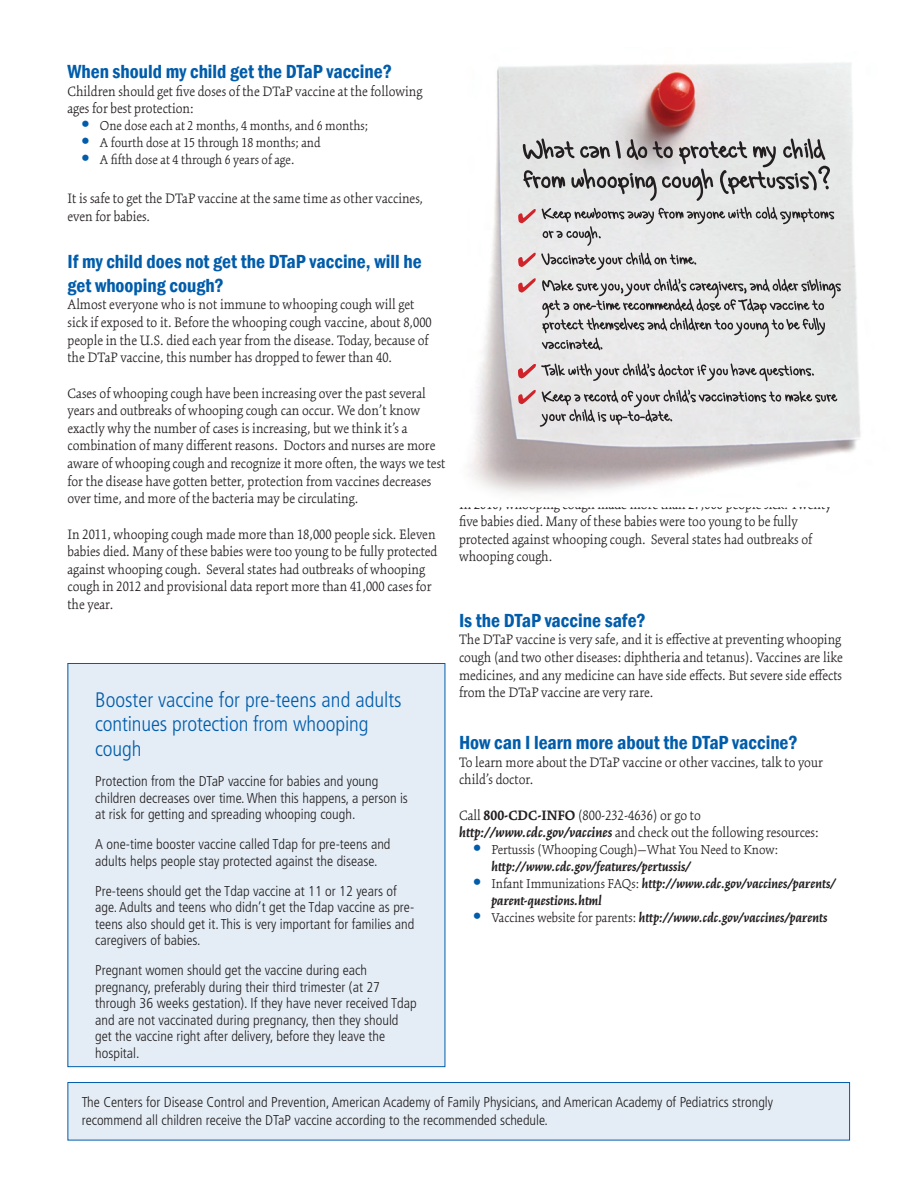
<style>
.page{position:relative;width:918px;height:1188px;background:#fff}
.page>*{position:absolute;margin:0;border:0;box-sizing:border-box;transform-origin:0 0}
.t1{font:300 condensed 21px/24.8px "Frutiger LT Std";letter-spacing:-.005em;color:#015dab}
.t2{font:600 condensed 19.5px/23.4px "Franklin Gothic";color:#015dab}
.t3{font:300 15px/17.7px "Kinesis Std";color:#231f20}
.t4{font:300 condensed 14.25px/16.5px "Frutiger LT Std";color:#231f20}
.t5{font:300 14.25px/16.8px "Kinesis Std";color:#231f20}
.t6{font:italic 700 14.25px/16.8px "Kinesis Std";color:#231f20}
.s1{font-family:"Myriad Pro";font-weight:700;font-size:24px;color:#015dab}
.s2{font-weight:700}
.s3{font-weight:700;font-style:italic}
.s4{font-family:"Myriad Pro";font-style:normal;font-size:24px;color:#015dab}
.s5{font-weight:300;font-style:normal}
</style>
<div class="page">
<div style="left:68px;top:663px;width:377px;height:404px;background:#e4edf6"></div>
<div style="left:68px;top:663px;width:377px;height:404px;border:1px solid #015dab"></div>
<img style="left:469px;top:62px;width:392px;height:432px">
<svg style="left:518px;top:209px;width:18px;height:14px"></svg>
<svg style="left:518px;top:278px;width:18px;height:15px"></svg>
<svg style="left:523px;top:139px;width:307px;height:62px;background:#bcbcbc"></svg>
<svg style="left:518px;top:390px;width:319px;height:37px;background:#cecbcc"></svg>
<svg style="left:518px;top:363px;width:296px;height:18px;background:#c3bfbf"></svg>
<svg style="left:542px;top:279px;width:299px;height:71px;background:#c7c6c7"></svg>
<svg style="left:518px;top:253px;width:178px;height:17px;background:#c4bebe"></svg>
<svg style="left:542px;top:207px;width:292px;height:39px;background:#d0d0d0"></svg>
<div style="left:68px;top:1083px;width:782px;height:57px;background:#e4edf6"></div>
<div style="left:68px;top:1082px;width:782px;height:58px;border:1px solid #015dab"></div>
<h2 class="t2" style="left:68px;top:59px;width:326px">When should my child get the DTaP vaccine?</h2>
<p class="t3" style="left:68px;top:82px;width:356px">Children should get five doses of the DTaP vaccine at the following ages for best protection:</p>
<p class="t5" style="left:82px;top:117px;width:288px"><span class="s1">•</span> One dose each at 2 months, 4 months, and 6 months;</p>
<p class="t5" style="left:82px;top:134px;width:241px"><span class="s1">•</span> A fourth dose at 15 through 18 months; and</p>
<p class="t5" style="left:82px;top:151px;width:214px"><span class="s1">•</span> A fifth dose at 4 through 6 years of age.</p>
<p class="t3" style="left:68px;top:189px;width:357px">It is safe to get the DTaP vaccine at the same time as other vaccines, even for babies.</p>
<h2 class="t2" style="left:68px;top:250px;width:356px">If my child does not get the DTaP vaccine, will he get whooping cough?</h2>
<p class="t3" style="left:68px;top:296px;width:366px">Almost everyone who is not immune to whooping cough will get sick if exposed to it. Before the whooping cough vaccine, about 8,000 people in the U.S. died each year from the disease. Today, because of the DTaP vaccine, this number has dropped to fewer than 40.</p>
<p class="t3" style="left:68px;top:384px;width:379px">Cases of whooping cough have been increasing over the past several years and outbreaks of whooping cough can occur. We don’t know exactly why the number of cases is increasing, but we think it’s a combination of many different reasons. Doctors and nurses are more aware of whooping cough and recognize it more often, the ways we test for the disease have gotten better, protection from vaccines decreases over time, and more of the bacteria may be circulating.</p>
<p class="t3" style="left:68px;top:525px;width:371px">In 2011, whooping cough made more than 18,000 people sick. Eleven babies died. Many of these babies were too young to be fully protected against whooping cough. Several states had outbreaks of whooping cough in 2012 and provisional data report more than 41,000 cases for the year.</p>
<p class="t3" style="left:459px;top:495px;width:378px">In 2010, whooping cough made more than 27,000 people sick. Twenty&shy;five babies died. Many of these babies were too young to be fully protected against whooping cough. Several states had outbreaks of whooping cough.</p>
<h2 class="t2" style="left:459px;top:608px;width:188px">Is the DTaP vaccine safe?</h2>
<p class="t3" style="left:459px;top:631px;width:385px;text-align:justify">The DTaP vaccine is very safe, and it is effective at preventing whooping cough (and two other diseases: diphtheria and tetanus). Vaccines are like medicines, and any medicine can have side effects. But severe side effects from the DTaP vaccine are very rare.</p>
<h2 class="t2" style="left:459px;top:731px;width:340px">How can I learn more about the DTaP vaccine?</h2>
<p class="t3" style="left:459px;top:753px;width:365px">To learn more about the DTaP vaccine or other vaccines, talk to your child’s doctor.</p>
<p class="t3" style="left:459px;top:806px;width:361px">Call <span class="s2">800-CDC-INFO</span> (800-232-4636) or go to <span class="s3">http://www.cdc.gov/vaccines</span> and check out the following resources:</p>
<p class="t5" style="left:491px;top:841px;width:288px;text-indent:-18px"><span class="s1">•</span> Pertussis (Whooping Cough)—What You Need to Know: <span class="s3">http://www.cdc.gov/features/pertussis/</span></p>
<p class="t6" style="left:491px;top:875px;width:346px;text-indent:-18px"><span class="s4">•</span> <span class="s5">Infant Immunizations FAQs:</span> http://www.cdc.gov/vaccines/parents/ parent-questions.html</p>
<p class="t6" style="left:473px;top:909px;width:356px"><span class="s4">•</span> <span class="s5">Vaccines website for parents:</span> http://www.cdc.gov/vaccines/parents</p>
<h2 class="t1" style="left:95px;top:687px;width:308px">Booster vaccine for pre-teens and adults continues protection from whooping cough</h2>
<p class="t4" style="left:95px;top:773px;width:314px">Protection from the DTaP vaccine for babies and young children decreases over time. When this happens, a person is at risk for getting and spreading whooping cough.</p>
<p class="t4" style="left:95px;top:836px;width:297px">A one-time booster vaccine called Tdap for pre-teens and adults helps people stay protected against the disease.</p>
<p class="t4" style="left:95px;top:883px;width:321px">Pre-teens should get the Tdap vaccine at 11 or 12 years of age. Adults and teens who didn’t get the Tdap vaccine as pre&shy;teens also should get it. This is very important for families and caregivers of babies.</p>
<p class="t4" style="left:95px;top:962px;width:323px">Pregnant women should get the vaccine during each pregnancy, preferably during their third trimester (at 27 through 36 weeks gestation). If they have never received Tdap and are not vaccinated during pregnancy, then they should get the vaccine right after delivery, before they leave the hospital.</p>
<p class="t4" style="left:82px;top:1093px;width:693px;line-height:18px">The Centers for Disease Control and Prevention, American Academy of Family Physicians, and American Academy of Pediatrics strongly recommend all children receive the DTaP vaccine according to the recommended schedule.</p>
</div>
